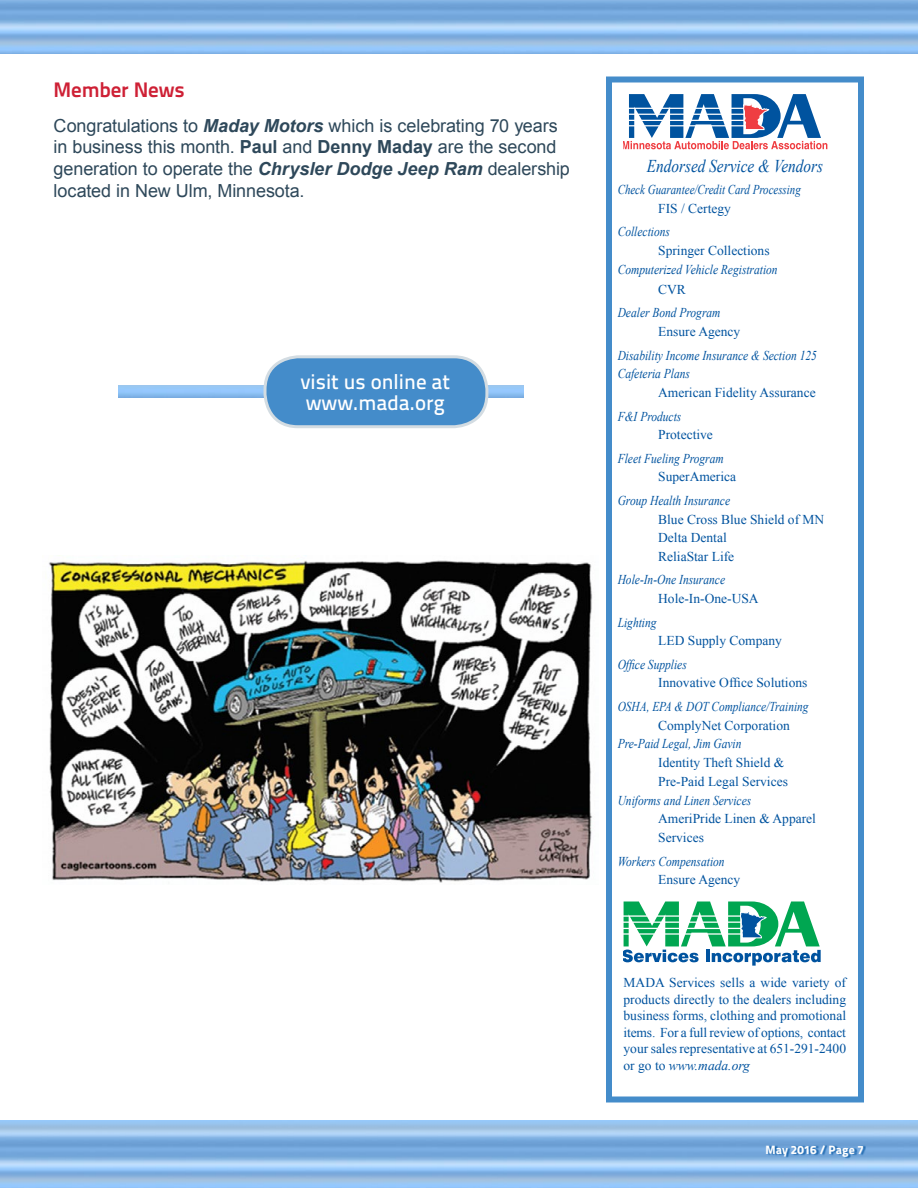
<style>
.page{position:relative;width:918px;height:1188px;background:#fff}
.page>*{position:absolute;margin:0;border:0;box-sizing:border-box;transform-origin:0 0}
.t1{font:500 21px/21px "Titillium Text 22 L";color:#fff}
.t2{font:700 21px "Titillium Text 22 L";letter-spacing:-.005em;color:#ce2035}
.t3{font:18px/21.6px "Arial";letter-spacing:-.005em;color:#2e485a}
.t4{font:italic 18px "Times New Roman";color:#00539f;scale:.85 1}
.t5{font:13.5px/16.5px "Times New Roman";color:#00539f}
.t6{font:italic 13.5px/18.8px "Times New Roman";color:#00539f;scale:.85 1}
.t7{font:italic 13.5px "Times New Roman";color:#00539f;scale:.81 1}
.t8{font:italic 13.5px "Times New Roman";color:#00539f;scale:.84 1}
.t9{font:800 12px "Titillium Text 22 L";letter-spacing:.005em;color:#fff}
.s1{font-weight:700;font-style:italic}
.s2{font-weight:700}
.s3{font-style:italic}
</style>
<div class="page">
<div style="left:767px;top:1145px;width:99px;height:14px;background:#00539f;opacity:.75"></div>
<div style="left:606px;top:76px;width:258px;height:1026px;border:6px solid #448cca"></div>
<svg style="left:624px;top:902px;width:197px;height:64px"></svg>
<svg style="left:624px;top:94px;width:203px;height:55px"></svg>
<img style="left:118px;top:386px;width:405px;height:12px">
<div style="left:265px;top:357px;width:222px;height:70px;background:#448cca;border-radius:33px"></div>
<div style="left:264px;top:355px;width:224px;height:73px;border:3px solid #d3dce2;border-radius:33px"></div>
<img style="left:49px;top:560px;width:543px;height:323px">
<h1 class="t2" style="left:54px;top:73px;width:133px">Member News</h1>
<h2 class="t3" style="left:54px;top:115px;width:518px">Congratulations to <span class="s1">Maday Motors</span> which is celebrating 70 years in business this month. <span class="s2">Paul</span> and <span class="s2">Denny Maday</span> are the second generation to operate the <span class="s1">Chrysler Dodge Jeep Ram</span> dealership located in New Ulm, Minnesota.</h2>
<h1 class="t1" style="left:300px;top:370px;width:151px">visit us online at www.mada.org</h1>
<h2 class="t4" style="left:647px;top:153px;width:209px">Endorsed Service &amp; Vendors</h2>
<p class="t7" style="left:618px;top:180px;width:228px">Check Guarantee/Credit Card Processing</p>
<p class="t5" style="left:658px;top:200px;width:74px">FIS / Certegy</p>
<p class="t6" style="left:618px;top:222px;width:63px">Collections</p>
<p class="t5" style="left:658px;top:242px;width:113px">Springer Collections</p>
<p class="t6" style="left:618px;top:260px;width:190px">Computerized Vehicle Registration</p>
<p class="t5" style="left:658px;top:281px;width:29px">CVR</p>
<p class="t6" style="left:618px;top:303px;width:122px">Dealer Bond Program</p>
<p class="t5" style="left:658px;top:323px;width:84px">Ensure Agency</p>
<p class="t6" style="left:618px;top:345px;width:236px">Disability Income Insurance &amp; Section 125<br>Cafeteria Plans</p>
<p class="t5" style="left:658px;top:384px;width:159px">American Fidelity Assurance</p>
<p class="t6" style="left:618px;top:406px;width:76px">F&amp;I Products</p>
<p class="t5" style="left:658px;top:426px;width:56px">Protective</p>
<p class="t6" style="left:618px;top:448px;width:126px">Fleet Fueling Program</p>
<p class="t5" style="left:658px;top:468px;width:79px">SuperAmerica</p>
<p class="t6" style="left:618px;top:491px;width:134px">Group Health Insurance</p>
<p class="t5" style="left:658px;top:509px;width:168px;line-height:18.8px">Blue Cross Blue Shield of MN<br>Delta Dental<br>ReliaStar Life</p>
<p class="t6" style="left:618px;top:570px;width:128px">Hole-In-One Insurance</p>
<p class="t5" style="left:658px;top:590px;width:102px">Hole-In-One-USA</p>
<p class="t6" style="left:618px;top:612px;width:47px">Lighting</p>
<p class="t5" style="left:658px;top:632px;width:125px">LED Supply Company</p>
<p class="t6" style="left:618px;top:654px;width:83px">Office Supplies</p>
<p class="t5" style="left:658px;top:674px;width:151px">Innovative Office Solutions</p>
<p class="t8" style="left:618px;top:697px;width:229px">OSHA, EPA &amp; DOT Compliance/Training</p>
<p class="t5" style="left:658px;top:717px;width:133px">ComplyNet Corporation</p>
<p class="t6" style="left:618px;top:734px;width:147px">Pre-Paid Legal, Jim Gavin</p>
<p class="t5" style="left:658px;top:753px;width:131px;line-height:18.8px">Identity Theft Shield &amp;<br>Pre-Paid Legal Services</p>
<p class="t6" style="left:618px;top:790px;width:159px">Uniforms and Linen Services</p>
<p class="t5" style="left:658px;top:809px;width:159px;line-height:18.8px">AmeriPride Linen &amp; Apparel<br>Services</p>
<p class="t6" style="left:618px;top:851px;width:127px">Workers Compensation</p>
<p class="t5" style="left:658px;top:871px;width:84px">Ensure Agency</p>
<p class="t5" style="left:624px;top:974px;width:224px;text-align:justify">MADA Services sells a wide variety of products directly to the dealers including business forms, clothing and promotional items. For a full review of options, contact your sales representative at 651-291-2400 or go to <span class="s3">www.mada.org</span></p>
<p class="t9" style="left:766px;top:1140px;width:100px">May 2016 / Page 7</p>
</div>
